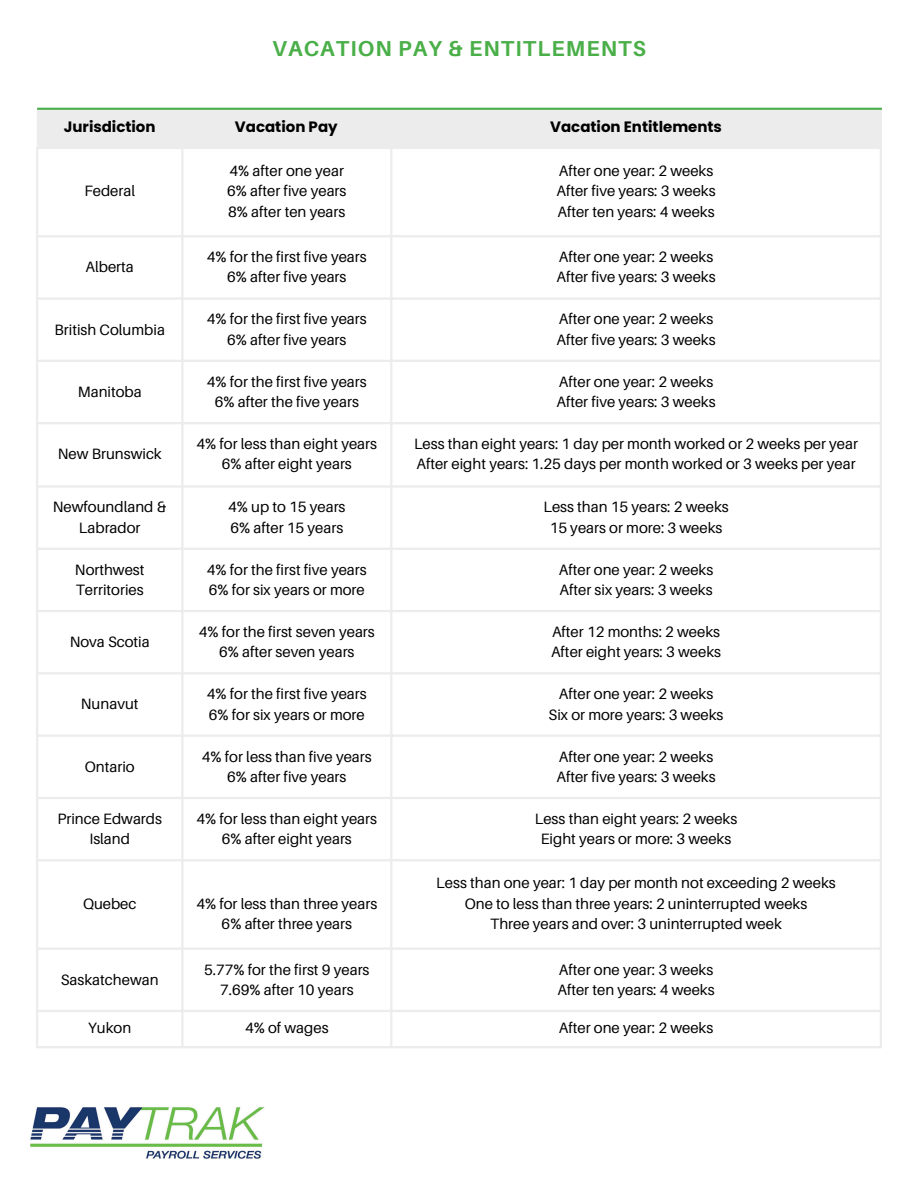
<style>
.page{position:relative;width:918px;height:1188px;background:#fff}
.page>*{position:absolute;margin:0;border:0;box-sizing:border-box;transform-origin:0 0}
.t1{font:700 21.6px "Aileron";letter-spacing:.05em;color:#4aaf48}
.t2{font:15px/20.2px "Aileron";color:#000;text-align:center}
.t3{font:700 15px "Poppins";color:#000}
</style>
<div class="page">
<div style="left:37px;top:110px;width:843px;height:37px;background:#edeced"></div>
<hr style="left:390px;top:110px;width:2px;height:37px;background:#edeced">
<hr style="left:880px;top:110px;width:2px;height:37px;background:#edeced">
<hr style="left:37px;top:108px;width:845px;height:2px;background:#4aaf48">
<hr style="left:36px;top:149px;width:2px;height:897px;background:#edeced">
<hr style="left:181px;top:149px;width:3px;height:897px;background:#edeced">
<hr style="left:390px;top:149px;width:2px;height:897px;background:#edeced">
<hr style="left:880px;top:149px;width:2px;height:897px;background:#edeced">
<hr style="left:36px;top:147px;width:846px;height:2px;background:#edeced">
<hr style="left:36px;top:235px;width:846px;height:2px;background:#edeced">
<hr style="left:36px;top:297px;width:846px;height:3px;background:#edeced">
<hr style="left:36px;top:360px;width:846px;height:2px;background:#edeced">
<hr style="left:36px;top:422px;width:846px;height:2px;background:#edeced">
<hr style="left:36px;top:485px;width:846px;height:3px;background:#edeced">
<hr style="left:36px;top:548px;width:846px;height:2px;background:#edeced">
<hr style="left:36px;top:610px;width:846px;height:2px;background:#edeced">
<hr style="left:36px;top:672px;width:846px;height:3px;background:#edeced">
<hr style="left:36px;top:735px;width:846px;height:2px;background:#edeced">
<hr style="left:36px;top:797px;width:846px;height:2px;background:#edeced">
<hr style="left:36px;top:859px;width:846px;height:2px;background:#edeced">
<hr style="left:36px;top:948px;width:846px;height:2px;background:#edeced">
<hr style="left:36px;top:1010px;width:846px;height:2px;background:#edeced">
<hr style="left:36px;top:1046px;width:846px;height:2px;background:#edeced">
<img style="left:30px;top:1107px;width:235px;height:52px">
<p class="t1" style="left:272px;top:35px;width:375px">VACATION PAY &amp; ENTITLEMENTS</p>
<p class="t3" style="left:64px;top:117px;width:93px">Jurisdiction</p>
<p class="t3" style="left:235px;top:117px;width:104px">Vacation Pay</p>
<p class="t3" style="left:550px;top:117px;width:173px">Vacation Entitlements</p>
<p class="t2" style="left:84px;top:181px;width:52px">Federal</p>
<p class="t2" style="left:86px;top:257px;width:50px">Alberta</p>
<p class="t2" style="left:54px;top:319px;width:112px">British Columbia</p>
<p class="t2" style="left:78px;top:381px;width:66px">Manitoba</p>
<p class="t2" style="left:58px;top:443px;width:106px">New Brunswick</p>
<p class="t2" style="left:230px;top:160px;width:116px">4% after one year</p>
<p class="t2" style="left:227px;top:181px;width:121px">6% after five years</p>
<p class="t2" style="left:228px;top:201px;width:119px">8% after ten years</p>
<p class="t2" style="left:207px;top:246px;width:161px">4% for the first five years</p>
<p class="t2" style="left:227px;top:267px;width:121px">6% after five years</p>
<p class="t2" style="left:207px;top:309px;width:161px">4% for the first five years</p>
<p class="t2" style="left:227px;top:329px;width:121px">6% after five years</p>
<p class="t2" style="left:207px;top:371px;width:161px">4% for the first five years</p>
<p class="t2" style="left:215px;top:391px;width:146px">6% after the five years</p>
<p class="t2" style="left:197px;top:433px;width:182px">4% for less than eight years</p>
<p class="t2" style="left:222px;top:454px;width:132px">6% after eight years</p>
<p class="t2" style="left:53px;top:497px;width:115px">Newfoundland &amp;<br>Labrador</p>
<p class="t2" style="left:228px;top:497px;width:119px">4% up to 15 years</p>
<p class="t2" style="left:230px;top:517px;width:114px">6% after 15 years</p>
<p class="t2" style="left:75px;top:559px;width:71px;text-align:left">Northwest<br>Territories</p>
<p class="t2" style="left:207px;top:559px;width:161px">4% for the first five years</p>
<p class="t2" style="left:209px;top:579px;width:157px">6% for six years or more</p>
<p class="t2" style="left:70px;top:631px;width:82px">Nova Scotia</p>
<p class="t2" style="left:81px;top:694px;width:59px">Nunavut</p>
<p class="t2" style="left:85px;top:756px;width:51px">Ontario</p>
<p class="t2" style="left:199px;top:621px;width:177px">4% for the first seven years</p>
<p class="t2" style="left:219px;top:642px;width:137px">6% after seven years</p>
<p class="t2" style="left:207px;top:684px;width:161px">4% for the first five years</p>
<p class="t2" style="left:209px;top:704px;width:157px">6% for six years or more</p>
<p class="t2" style="left:202px;top:746px;width:171px">4% for less than five years</p>
<p class="t2" style="left:227px;top:766px;width:121px">6% after five years</p>
<p class="t2" style="left:57px;top:808px;width:106px">Prince Edwards<br>Island</p>
<p class="t2" style="left:197px;top:808px;width:182px">4% for less than eight years</p>
<p class="t2" style="left:222px;top:828px;width:132px">6% after eight years</p>
<p class="t2" style="left:83px;top:893px;width:55px">Quebec</p>
<p class="t2" style="left:196px;top:893px;width:182px">4% for less than three years</p>
<p class="t2" style="left:222px;top:913px;width:132px">6% after three years</p>
<p class="t2" style="left:61px;top:969px;width:99px">Saskatchewan</p>
<p class="t2" style="left:204px;top:959px;width:167px">5.77% for the first 9 years</p>
<p class="t2" style="left:220px;top:979px;width:135px">7.69% after 10 years</p>
<p class="t2" style="left:559px;top:160px;width:156px">After one year: 2 weeks</p>
<p class="t2" style="left:556px;top:181px;width:161px">After five years: 3 weeks</p>
<p class="t2" style="left:557px;top:201px;width:159px">After ten years: 4 weeks</p>
<p class="t2" style="left:559px;top:246px;width:156px">After one year: 2 weeks</p>
<p class="t2" style="left:556px;top:267px;width:161px">After five years: 3 weeks</p>
<p class="t2" style="left:559px;top:309px;width:156px">After one year: 2 weeks</p>
<p class="t2" style="left:556px;top:329px;width:161px">After five years: 3 weeks</p>
<p class="t2" style="left:559px;top:371px;width:156px">After one year: 2 weeks</p>
<p class="t2" style="left:556px;top:391px;width:161px">After five years: 3 weeks</p>
<p class="t2" style="left:414px;top:433px;width:446px">Less than eight years: 1 day per month worked or 2 weeks per year</p>
<p class="t2" style="left:416px;top:454px;width:441px">After eight years: 1.25 days per month worked or 3 weeks per year</p>
<p class="t2" style="left:543px;top:497px;width:187px">Less than 15 years: 2 weeks</p>
<p class="t2" style="left:550px;top:517px;width:174px">15 years or more: 3 weeks</p>
<p class="t2" style="left:559px;top:559px;width:156px">After one year: 2 weeks</p>
<p class="t2" style="left:560px;top:579px;width:155px">After six years: 3 weeks</p>
<p class="t2" style="left:552px;top:621px;width:170px">After 12 months: 2 weeks</p>
<p class="t2" style="left:551px;top:642px;width:172px">After eight years: 3 weeks</p>
<p class="t2" style="left:559px;top:684px;width:156px">After one year: 2 weeks</p>
<p class="t2" style="left:549px;top:704px;width:176px">Six or more years: 3 weeks</p>
<p class="t2" style="left:559px;top:746px;width:156px">After one year: 2 weeks</p>
<p class="t2" style="left:556px;top:766px;width:161px">After five years: 3 weeks</p>
<p class="t2" style="left:535px;top:808px;width:204px">Less than eight years: 2 weeks</p>
<p class="t2" style="left:541px;top:828px;width:192px">Eight years or more: 3 weeks</p>
<p class="t2" style="left:436px;top:873px;width:401px">Less than one year: 1 day per month not exceeding 2 weeks</p>
<p class="t2" style="left:465px;top:893px;width:344px">One to less than three years: 2 uninterrupted weeks</p>
<p class="t2" style="left:490px;top:913px;width:293px">Three years and over: 3 uninterrupted week</p>
<p class="t2" style="left:559px;top:959px;width:156px">After one year: 3 weeks</p>
<p class="t2" style="left:557px;top:979px;width:159px">After ten years: 4 weeks</p>
<p class="t2" style="left:88px;top:1018px;width:45px">Yukon</p>
<p class="t2" style="left:245px;top:1018px;width:85px">4% of wages</p>
<p class="t2" style="left:559px;top:1018px;width:156px">After one year: 2 weeks</p>
</div>
